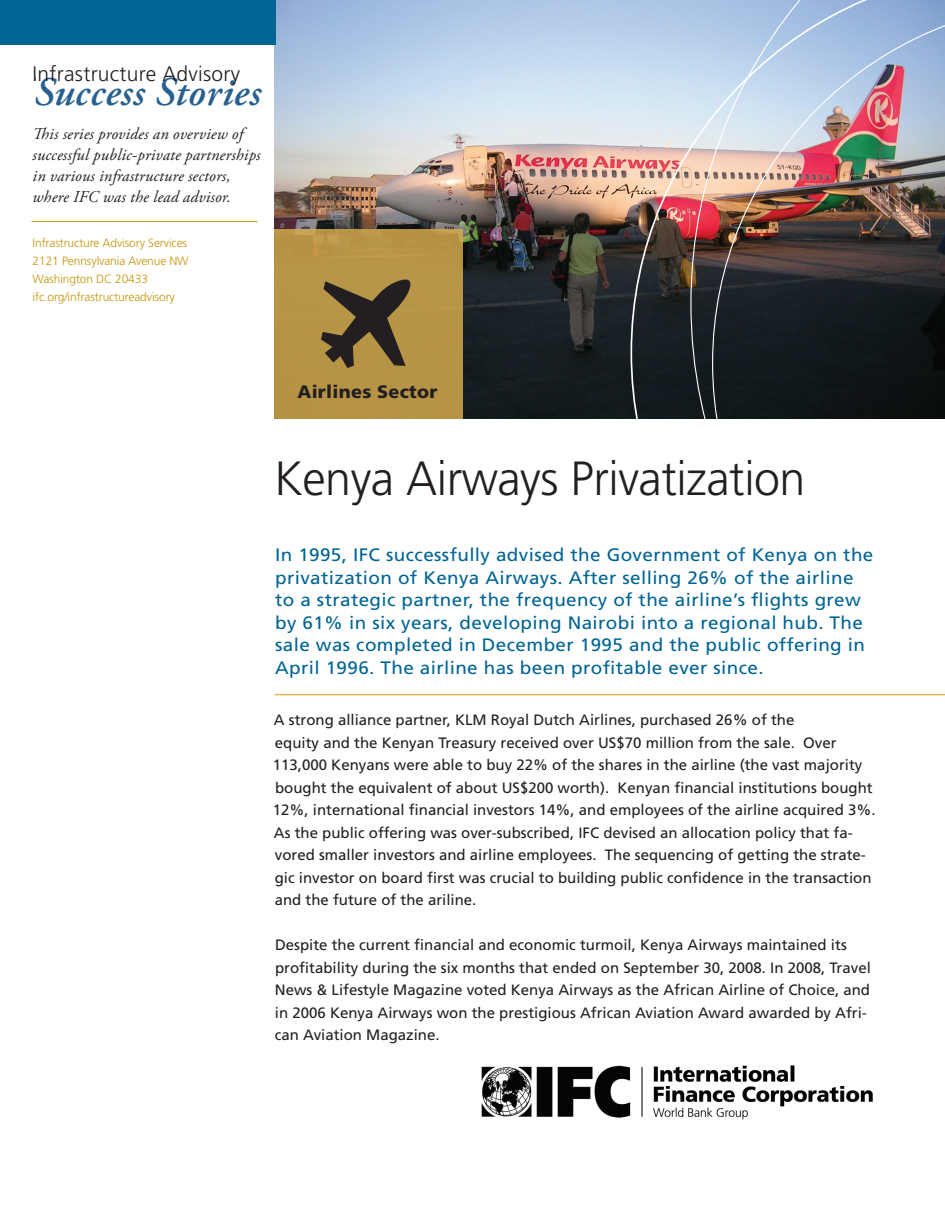
<style>
.page{position:relative;width:945px;height:1215px;background:#fff}
.page>*{position:absolute;margin:0;border:0;box-sizing:border-box;transform-origin:0 0}
.t1{font:300 48px "Frutiger LT Std";letter-spacing:-.01em;color:#231f20}
.t2{font:italic 600 40.5px "Adobe Garamond Pro";letter-spacing:.01em;color:#00447b}
.t3{font:300 21px "Frutiger LT Std";letter-spacing:.015em;color:#231f20}
.t4{font:18px/22.5px "Frutiger LT Std";letter-spacing:.02em;color:#006494;scale:1.05 1}
.t5{font:900 18px "Frutiger LT Std";letter-spacing:.015em;color:#231f20}
.t6{font:italic 16.5px/21px "Adobe Garamond Pro";letter-spacing:.01em;color:#231f20}
.t7{font:15px/22.5px "Frutiger LT Std";color:#231f20}
.t8{font:300 12px/18px "Frutiger LT Std";letter-spacing:-.01em;color:#c59409}
</style>
<div class="page">
<img style="left:274px;top:0;width:357px;height:418px">
<div style="left:274px;top:230px;width:189px;height:189px;background:#b69446"></div>
<div style="left:0;top:0;width:275px;height:44px;background:#006494"></div>
<svg style="left:631px;top:0;width:59px;height:419px"></svg>
<img style="left:690px;top:0;width:255px;height:419px">
<hr style="left:274px;top:694px;width:671px;height:1px;background:#d49f0c">
<img style="left:481px;top:1065px;width:392px;height:55px">
<hr style="left:32px;top:221px;width:226px;height:1px;background:#d49f0c">
<svg style="left:321px;top:279px;width:90px;height:89px"></svg>
<h3 class="t3" style="left:33px;top:62px;width:209px">Infrastructure Advisory</h3>
<h2 class="t2" style="left:33px;top:69px;width:229px">Success Stories</h2>
<p class="t6" style="left:33px;top:124px;width:229px">This series provides an overview of successful public-private partnerships in various infrastructure sectors, where IFC was the lead advisor.</p>
<p class="t8" style="left:33px;top:234px;width:158px">Infrastructure Advisory Services<br>2121 Pennsylvania Avenue NW<br>Washington DC 20433 ifc.org/infrastructureadvisory</p>
<p class="t5" style="left:297px;top:380px;width:142px">Airlines Sector</p>
<h1 class="t1" style="left:274px;top:451px;width:533px">Kenya Airways Privatization</h1>
<p class="t4" style="left:275px;top:544px;width:571px">In 1995, IFC successfully advised the Government of Kenya on the privatization of Kenya Airways. After selling 26% of the airline to a strategic partner, the frequency of the airline’s flights grew by 61% in six years, developing Nairobi into a regional hub. The sale was completed in December 1995 and the public offering in April 1996. The airline has been profitable ever since.</p>
<p class="t7" style="left:273px;top:709px;width:604px">A strong alliance partner, KLM Royal Dutch Airlines, purchased 26% of the<br>equity and the Kenyan Treasury received over US$70 million from the sale. Over 113,000 Kenyans were able to buy 22% of the shares in the airline (the vast majority bought the equivalent of about US$200 worth). Kenyan financial institutions bought 12%, international financial investors 14%, and employees of the airline acquired 3%.<br>As the public offering was over-subscribed, IFC devised an allocation policy that fa&shy;vored smaller investors and airline employees. The sequencing of getting the strate&shy;gic investor on board first was crucial to building public confidence in the transaction and the future of the ariline.</p>
<p class="t7" style="left:275px;top:934px;width:597px">Despite the current financial and economic turmoil, Kenya Airways maintained its profitability during the six months that ended on September 30, 2008. In 2008, Travel News &amp; Lifestyle Magazine voted Kenya Airways as the African Airline of Choice, and in 2006 Kenya Airways won the prestigious African Aviation Award awarded by Afri&shy;can Aviation Magazine.</p>
</div>
